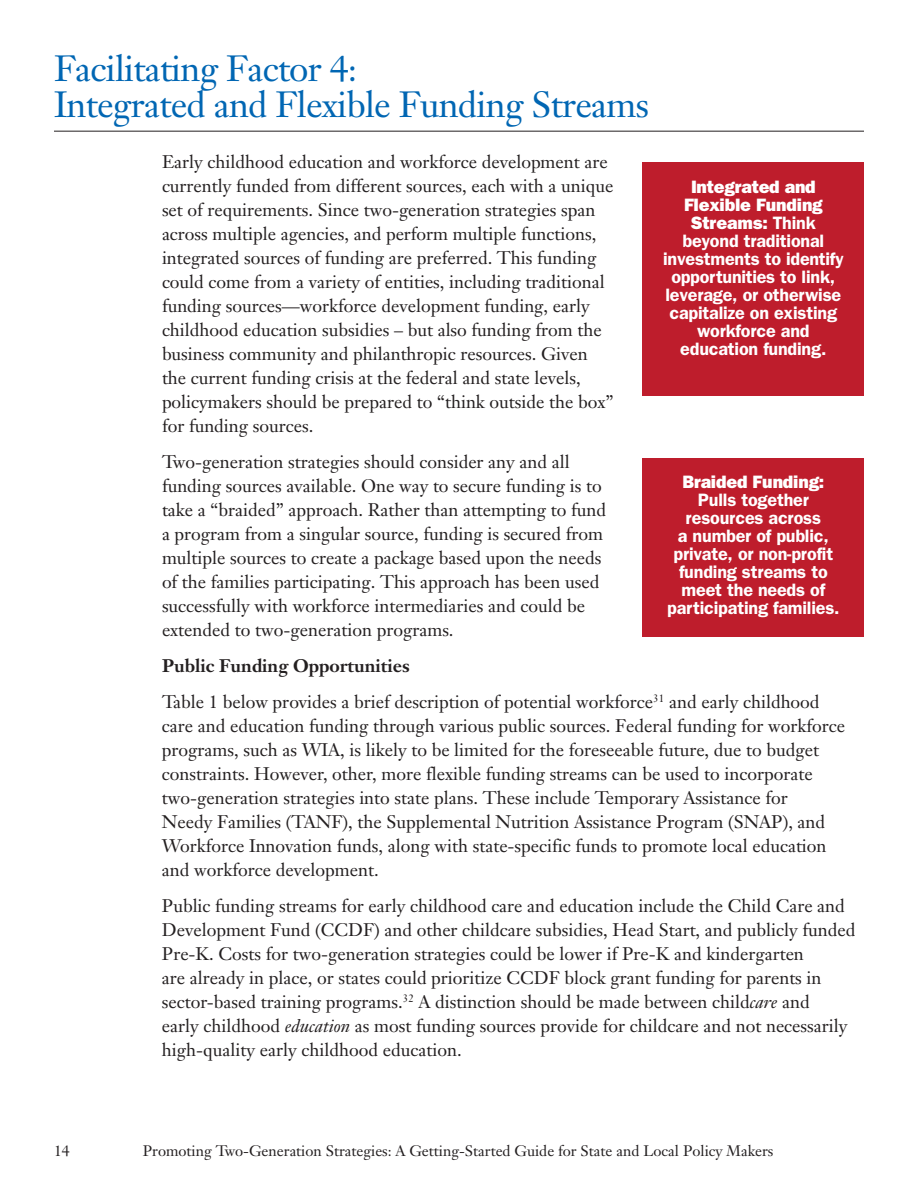
<style>
.page{position:relative;width:918px;height:1188px;background:#fff}
.page>*{position:absolute;margin:0;border:0;box-sizing:border-box;transform-origin:0 0}
.t1{font:36px/36px "Janson Text";letter-spacing:-.02em;color:#0166b3}
.t2{font:18px/24px "Janson Text";color:#231f20}
.t3{font:600 18px/18px "Franklin Gothic";letter-spacing:-.01em;color:#fff;text-align:center}
.t4{font:800 18px "Franklin Gothic";letter-spacing:-.01em;color:#fff}
.t5{font:15px "Janson Text";color:#231f20}
.s1{font-weight:700}
.s2{font-style:italic}
.s3{font-weight:800}
</style>
<div class="page">
<hr style="left:54px;top:131px;width:810px;height:1px;background:#231f20">
<div style="left:643px;top:163px;width:221px;height:233px;background:#be1d2c"></div>
<div style="left:643px;top:458px;width:221px;height:178px;background:#be1d2c"></div>
<h1 class="t1" style="left:54px;top:55px;width:597px">Facilitating Factor 4:<br>Integrated and Flexible Funding Streams</h1>
<p class="t2" style="left:162px;top:152px;width:453px">Early childhood education and workforce development are currently funded from different sources, each with a unique set of requirements. Since two-generation strategies span across multiple agencies, and perform multiple functions, integrated sources of funding are preferred. This funding could come from a variety of entities, including traditional funding sources—workforce development funding, early childhood education subsidies – but also funding from the business community and philanthropic resources. Given the current funding crisis at the federal and state levels, policymakers should be prepared to “think outside the box” for funding sources.</p>
<p class="t2" style="left:162px;top:452px;width:446px">Two-generation strategies should consider any and all funding sources available. One way to secure funding is to take a “braided” approach. Rather than attempting to fund a program from a singular source, funding is secured from multiple sources to create a package based upon the needs of the families participating. This approach has been used successfully with workforce intermediaries and could be extended to two-generation programs.</p>
<p class="t2" style="left:162px;top:650px;width:659px;line-height:36px"><span class="s1">Public Funding Opportunities<br></span>Table 1 below provides a brief description of potential workforce<sup>31</sup> and early childhood</p>
<p class="t2" style="left:162px;top:716px;width:685px">care and education funding through various public sources. Federal funding for workforce programs, such as WIA, is likely to be limited for the foreseeable future, due to budget constraints. However, other, more flexible funding streams can be used to incorporate two-generation strategies into state plans. These include Temporary Assistance for<br>Needy Families (TANF), the Supplemental Nutrition Assistance Program (SNAP), and Workforce Innovation funds, along with state-specific funds to promote local education and workforce development.</p>
<p class="t2" style="left:162px;top:896px;width:695px">Public funding streams for early childhood care and education include the Child Care and Development Fund (CCDF) and other childcare subsidies, Head Start, and publicly funded Pre-K. Costs for two-generation strategies could be lower if Pre-K and kindergarten<br>are already in place, or states could prioritize CCDF block grant funding for parents in sector-based training programs.<sup>32</sup> A distinction should be made between child<span class="s2">care</span> and<br>early childhood <span class="s2">education</span> as most funding sources provide for childcare and not necessarily high-quality early childhood education.</p>
<p class="t3" style="left:663px;top:178px;width:182px"><span class="s3">Integrated and<br>Flexible Funding<br>Streams:</span> Think beyond traditional investments to identify opportunities to link, leverage, or otherwise capitalize on existing workforce and education funding.</p>
<p class="t4" style="left:682px;top:472px;width:144px">Braided Funding:</p>
<p class="t3" style="left:667px;top:491px;width:174px">Pulls together resources across<br>a number of public, private, or non-profit funding streams to meet the needs of participating families.</p>
<p class="t5" style="left:54px;top:1145px;width:17px">14</p>
<p class="t5" style="left:143px;top:1145px;width:632px">Promoting Two-Generation Strategies: A Getting-Started Guide for State and Local Policy Makers</p>
</div>
